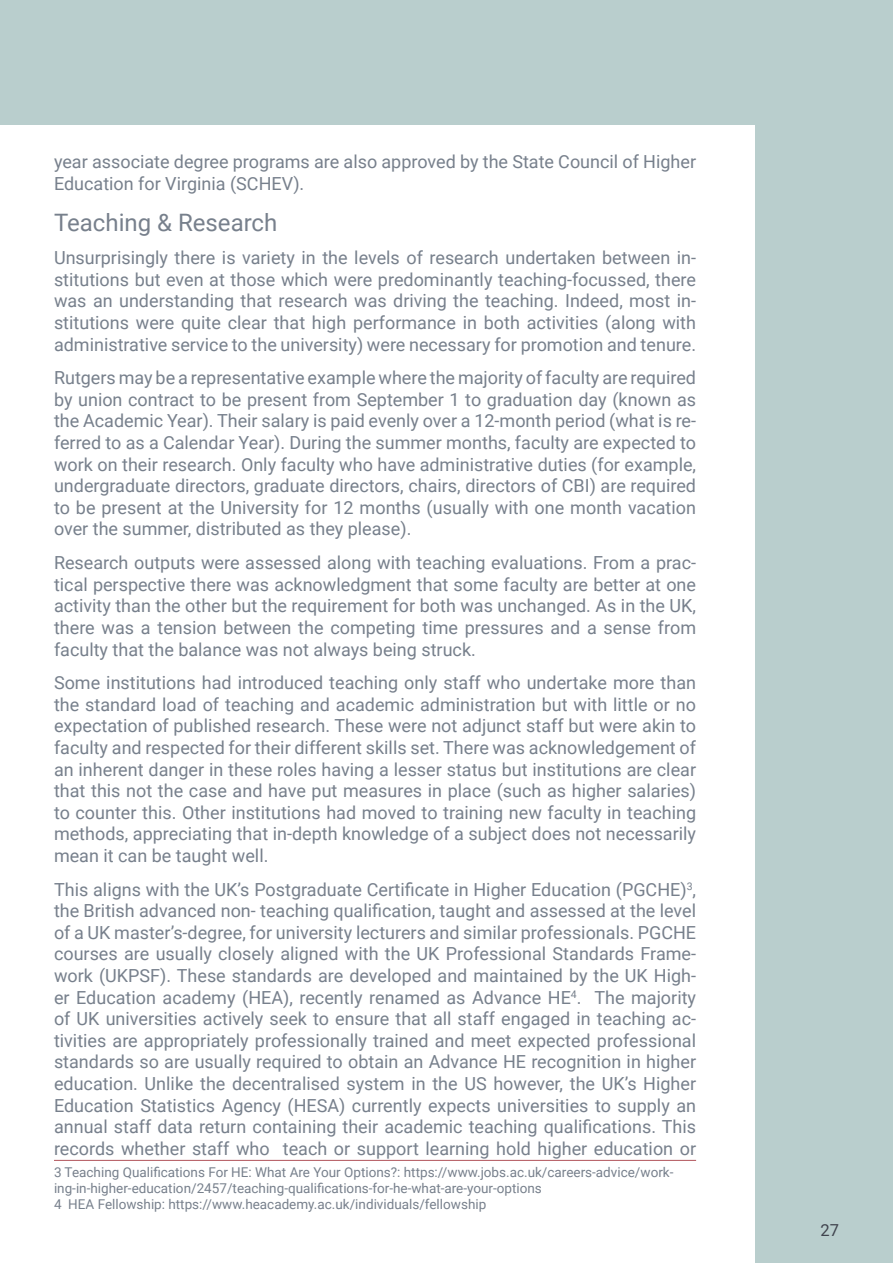
<style>
.page{position:relative;width:893px;height:1263px;background:#b9cecd}
.page>*{position:absolute;margin:0;border:0;box-sizing:border-box;transform-origin:0 0}
.Footnote_text{font:24px "Roboto";color:#77808c}
.Footnote_text-2{font:18px/21.6px "Roboto";color:#77808c;text-align:justify}
.t1{font:16.5px "Roboto";color:#40444e}
.Footnote_text-3{font:13.5px/16.2px "Roboto";color:#77808c}
</style>
<div class="page">
<div style="left:0;top:125px;width:755px;height:1138px;background:#fff"></div>
<hr style="left:54px;top:1160px;width:642px;height:1px;background:#b2545b">
<p class="Footnote_text-2" style="left:54px;top:150px;width:644px">year associate degree programs are also approved by the State Council of Higher<br>Education for Virginia (SCHEV).</p>
<p class="Footnote_text" style="left:54px;top:205px;width:225px">Teaching &amp; Research</p>
<p class="Footnote_text-2" style="left:54px;top:246px;width:644px">Unsurprisingly there is variety in the levels of research undertaken between in&shy;stitutions but even at those which were predominantly teaching-focussed, there was an understanding that research was driving the teaching. Indeed, most in&shy;stitutions were quite clear that high performance in both activities (along with administrative service to the university) were necessary for promotion and tenure.</p>
<p class="Footnote_text-2" style="left:54px;top:366px;width:644px">Rutgers may be a representative example where the majority of faculty are required by union contract to be present from September 1 to graduation day (known as the Academic Year). Their salary is paid evenly over a 12-month period (what is re&shy;ferred to as a Calendar Year). During the summer months, faculty are expected to work on their research. Only faculty who have administrative duties (for example, undergraduate directors, graduate directors, chairs, directors of CBI) are required to be present at the University for 12 months (usually with one month vacation over the summer, distributed as they please).</p>
<p class="Footnote_text-2" style="left:54px;top:551px;width:644px">Research outputs were assessed along with teaching evaluations. From a prac&shy;tical perspective there was acknowledgment that some faculty are better at one activity than the other but the requirement for both was unchanged. As in the UK, there was a tension between the competing time pressures and a sense from faculty that the balance was not always being struck.</p>
<p class="Footnote_text-2" style="left:54px;top:671px;width:644px">Some institutions had introduced teaching only staff who undertake more than the standard load of teaching and academic administration but with little or no expectation of published research. These were not adjunct staff but were akin to faculty and respected for their different skills set. There was acknowledgement of an inherent danger in these roles having a lesser status but institutions are clear that this not the case and have put measures in place (such as higher salaries) to counter this. Other institutions had moved to training new faculty in teaching methods, appreciating that in-depth knowledge of a subject does not necessarily mean it can be taught well.</p>
<p class="Footnote_text-2" style="left:54px;top:878px;width:644px">This aligns with the UK’s Postgraduate Certificate in Higher Education (PGCHE)<sup>3</sup>, the British advanced non- teaching qualification, taught and assessed at the level of a UK master’s-degree, for university lecturers and similar professionals. PGCHE courses are usually closely aligned with the UK Professional Standards Frame&shy;work (UKPSF). These standards are developed and maintained by the UK High&shy;er Education academy (HEA), recently renamed as Advance HE<sup>4</sup>. The majority of UK universities actively seek to ensure that all staff engaged in teaching ac&shy;tivities are appropriately professionally trained and meet expected professional standards so are usually required to obtain an Advance HE recognition in higher education. Unlike the decentralised system in the US however, the UK’s Higher Education Statistics Agency (HESA) currently expects universities to supply an annual staff data return containing their academic teaching qualifications. This records whether staff who teach or support learning hold higher education or</p>
<p class="Footnote_text-3" style="left:54px;top:1163px;width:621px">3 Teaching Qualifications For HE: What Are Your Options?: https://www.jobs.ac.uk/careers-advice/work&shy;ing-in-higher-education/2457/teaching-qualifications-for-he-what-are-your-options</p>
<p class="Footnote_text-3" style="left:54px;top:1195px;width:434px">4 HEA Fellowship: https://www.heacademy.ac.uk/individuals/fellowship</p>
<p class="t1" style="left:820px;top:1218px;width:20px">27</p>
</div>
